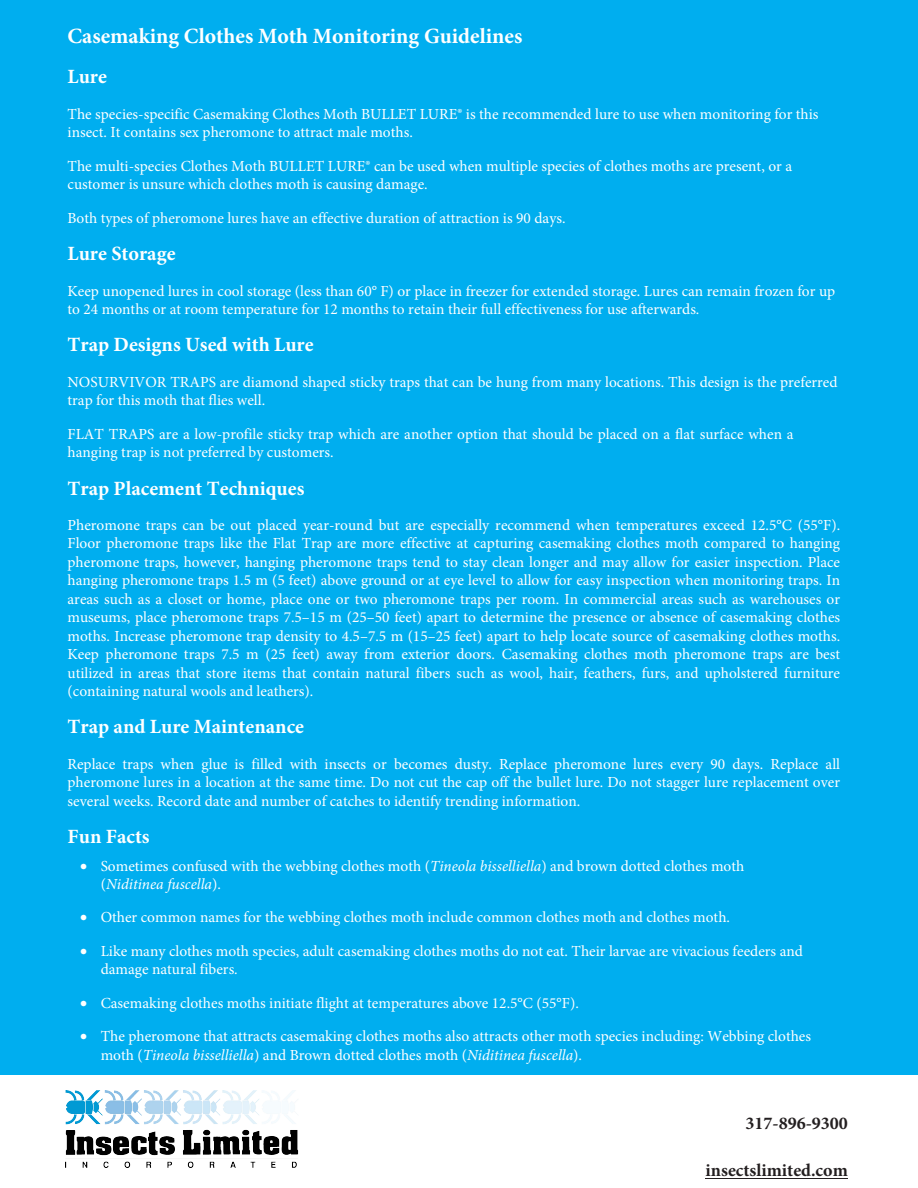
<style>
.page{position:relative;width:918px;height:1188px;background:#fff}
.page>*{position:absolute;margin:0;border:0;box-sizing:border-box;transform-origin:0 0}
.t1{font:700 21.75px "Minion Pro";color:#fff}
.t2{font:700 20.25px "Minion Pro";color:#fff}
.t3{font:700 18px "Minion Pro";color:#231f20}
.t4{font:15.3px/18.5px "Minion Pro";color:#fff}
.s1{font-style:italic}
</style>
<div class="page">
<div style="left:0;top:0;width:918px;height:1074px;background:#00aeef"></div>
<img style="left:66px;top:1091px;width:233px;height:76px">
<hr style="left:706px;top:1178px;width:142px;height:1px;background:#231f20">
<p class="t1" style="left:68px;top:21px;width:456px">Casemaking Clothes Moth Monitoring Guidelines</p>
<p class="t2" style="left:68px;top:63px;width:41px">Lure</p>
<p class="t4" style="left:68px;top:105px;width:753px">The species-specific Casemaking Clothes Moth BULLET LURE® is the recommended lure to use when monitoring for this insect. It contains sex pheromone to attract male moths.</p>
<p class="t4" style="left:68px;top:157px;width:726px">The multi-species Clothes Moth BULLET LURE® can be used when multiple species of clothes moths are present, or a customer is unsure which clothes moth is causing damage.</p>
<p class="t4" style="left:68px;top:209px;width:500px">Both types of pheromone lures have an effective duration of attraction is 90 days.</p>
<p class="t2" style="left:68px;top:239px;width:109px">Lure Storage</p>
<p class="t4" style="left:68px;top:282px;width:769px">Keep unopened lures in cool storage (less than 60° F) or place in freezer for extended storage. Lures can remain frozen for up to 24 months or at room temperature for 12 months to retain their full effectiveness for use afterwards.</p>
<p class="t2" style="left:68px;top:331px;width:248px">Trap Designs Used with Lure</p>
<p class="t4" style="left:68px;top:373px;width:772px">NOSURVIVOR TRAPS are diamond shaped sticky traps that can be hung from many locations. This design is the preferred trap for this moth that flies well.</p>
<p class="t4" style="left:68px;top:425px;width:728px">FLAT TRAPS are a low-profile sticky trap which are another option that should be placed on a flat surface when a hanging trap is not preferred by customers.</p>
<p class="t2" style="left:68px;top:474px;width:238px">Trap Placement Techniques</p>
<p class="t4" style="left:68px;top:516px;width:774px;text-align:justify">Pheromone traps can be out placed year-round but are especially recommend when temperatures exceed 12.5°C (55°F).<br>Floor pheromone traps like the Flat Trap are more effective at capturing casemaking clothes moth compared to hanging pheromone traps, however, hanging pheromone traps tend to stay clean longer and may allow for easier inspection. Place hanging pheromone traps 1.5 m (5 feet) above ground or at eye level to allow for easy inspection when monitoring traps. In areas such as a closet or home, place one or two pheromone traps per room. In commercial areas such as warehouses or museums, place pheromone traps 7.5–15 m (25–50 feet) apart to determine the presence or absence of casemaking clothes moths. Increase pheromone trap density to 4.5–7.5 m (15–25 feet) apart to help locate source of casemaking clothes moths.<br>Keep pheromone traps 7.5 m (25 feet) away from exterior doors. Casemaking clothes moth pheromone traps are best utilized in areas that store items that contain natural fibers such as wool, hair, feathers, furs, and upholstered furniture (containing natural wools and leathers).</p>
<p class="t2" style="left:68px;top:713px;width:238px">Trap and Lure Maintenance</p>
<p class="t4" style="left:68px;top:755px;width:774px;text-align:justify">Replace traps when glue is filled with insects or becomes dusty. Replace pheromone lures every 90 days. Replace all pheromone lures in a location at the same time. Do not cut the cap off the bullet lure. Do not stagger lure replacement over several weeks. Record date and number of catches to identify trending information.</p>
<p class="t2" style="left:68px;top:822px;width:84px">Fun Facts</p>
<p class="t4" style="left:101px;top:857px;width:645px;text-indent:-20px">• Sometimes confused with the webbing clothes moth (<span class="s1">Tineola bisselliella</span>) and brown dotted clothes moth (<span class="s1">Niditinea fuscella</span>).</p>
<p class="t4" style="left:80px;top:908px;width:651px">• Other common names for the webbing clothes moth include common clothes moth and clothes moth.</p>
<p class="t4" style="left:101px;top:942px;width:704px;text-indent:-20px">• Like many clothes moth species, adult casemaking clothes moths do not eat. Their larvae are vivacious feeders and damage natural fibers.</p>
<p class="t4" style="left:80px;top:994px;width:500px">• Casemaking clothes moths initiate flight at temperatures above 12.5°C (55°F).</p>
<p class="t4" style="left:101px;top:1027px;width:712px;text-indent:-20px">• The pheromone that attracts casemaking clothes moths also attracts other moth species including: Webbing clothes moth (<span class="s1">Tineola bisselliella</span>) and Brown dotted clothes moth (<span class="s1">Niditinea fuscella</span>).</p>
<p class="t3" style="left:746px;top:1111px;width:104px">317-896-9300</p>
<p class="t3" style="left:706px;top:1157px;width:144px">insectslimited.com</p>
</div>
